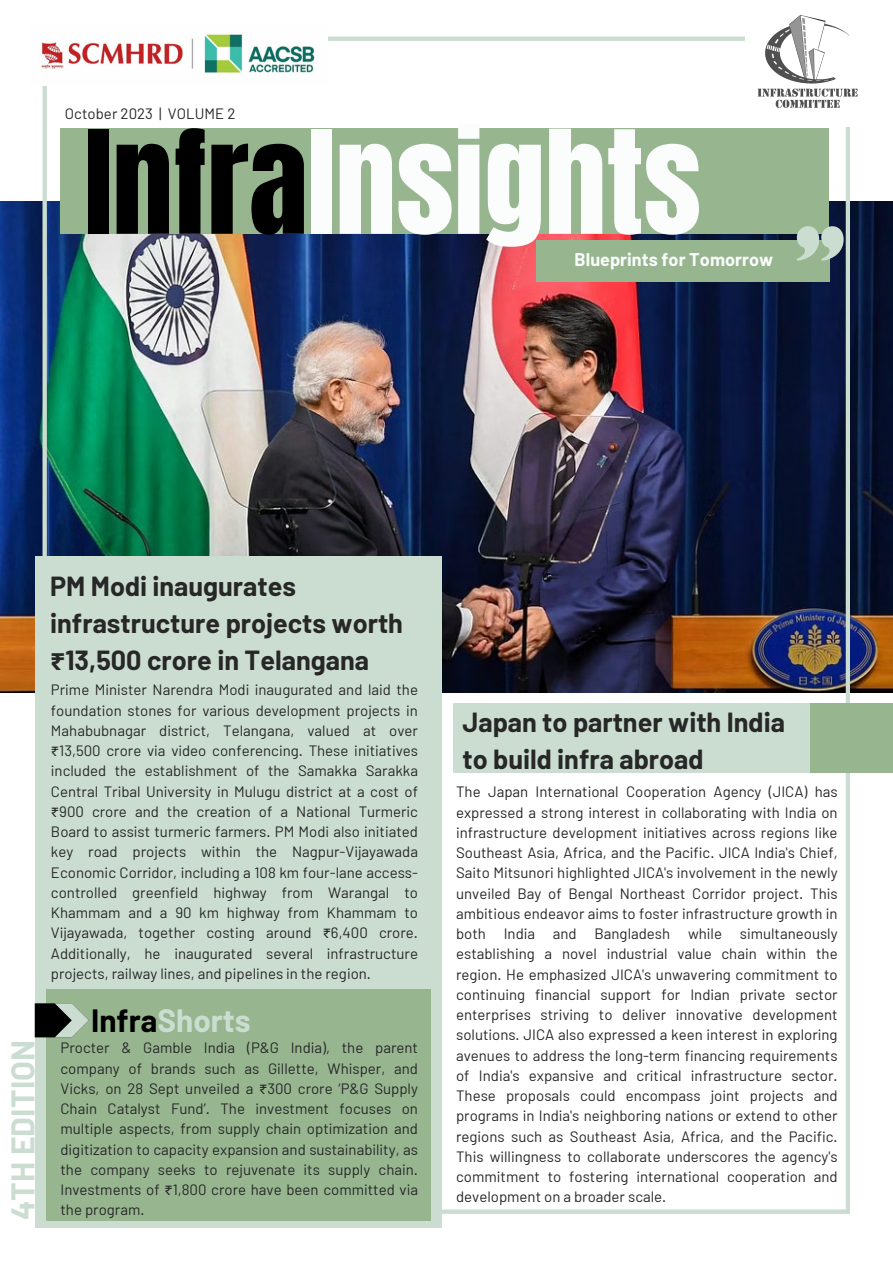
<style>
.page{position:relative;width:893px;height:1264px;background:#fff}
.page>*{position:absolute;margin:0;border:0;box-sizing:border-box;transform-origin:0 0}
.t1{font:121.65px "Anton";color:#fbfcfc}
.t2{font:700 31.95px "Barlow";letter-spacing:.005em;color:#cbddd1}
.t3{font:700 31.5px "Barlow";color:#cbddd1}
.t4{font:700 27px/37px "Barlow";color:#272727}
.t5{font:700 18px "Barlow";letter-spacing:.005em;color:#fbfcfc}
.t6{font:15px/20.2px "Barlow";color:#272727;text-align:justify}
.s1{color:#000}
.s2{font-family:"Noto Sans Gurmukhi"}
</style>
<div class="page">
<img style="left:0;top:202px;width:892px;height:490px">
<img style="left:42px;top:37px;width:808px;height:1176px">
<img style="left:41px;top:34px;width:287px;height:52px">
<div style="left:536px;top:240px;width:293px;height:42px;background:#97b690"></div>
<div style="left:60px;top:128px;width:769px;height:106px;background:#97b690"></div>
<svg style="left:796px;top:226px;width:47px;height:35px"></svg>
<div style="left:744px;top:4px;width:123px;height:122px;background:#fff"></div>
<img style="left:733px;top:15px;width:125px;height:101px">
<div style="left:35px;top:557px;width:406px;height:671px;background:#cbddd1"></div>
<div style="left:454px;top:703px;width:438px;height:70px;background:#cbddd1"></div>
<div style="left:46px;top:988px;width:384px;height:232px;background:#97b690"></div>
<div style="left:809px;top:703px;width:83px;height:70px;background:#97b690"></div>
<svg style="left:35px;top:1003px;width:54px;height:34px"></svg>
<p class="t6" style="left:65px;top:103px;width:172px">October 2023 | VOLUME 2</p>
<p class="t1" style="left:85px;top:95px;width:618px"><span class="s1">Infra</span>Insights</p>
<p class="t5" style="left:574px;top:248px;width:200px">Blueprints for Tomorrow</p>
<p class="t2" style="left:3px;top:1220px;width:182px;rotate:-90deg">4TH EDITION</p>
<p class="t4" style="left:50px;top:566px;width:354px">PM Modi inaugurates infrastructure projects worth <span class="s2">₹</span>13,500 crore in Telangana</p>
<p class="t6" style="left:51px;top:679px;width:368px">Prime Minister Narendra Modi inaugurated and laid the foundation stones for various development projects in Mahabubnagar district, Telangana, valued at over <span class="s2">₹</span>13,500 crore via video conferencing. These initiatives included the establishment of the Samakka Sarakka Central Tribal University in Mulugu district at a cost of <span class="s2">₹</span>900 crore and the creation of a National Turmeric Board to assist turmeric farmers. PM Modi also initiated key road projects within the Nagpur-Vijayawada Economic Corridor, including a 108 km four-lane access&shy;controlled greenfield highway from Warangal to Khammam and a 90 km highway from Khammam to Vijayawada, together costing around <span class="s2">₹</span>6,400 crore.<br>Additionally, he inaugurated several infrastructure projects, railway lines, and pipelines in the region.</p>
<p class="t3" style="left:91px;top:1000px;width:161px"><span class="s1">Infra</span>Shorts</p>
<p class="t6" style="left:60px;top:1037px;width:359px">Procter &amp; Gamble India (P&amp;G India), the parent company of brands such as Gillette, Whisper, and Vicks, on 28 Sept unveiled a <span class="s2">₹</span>300 crore ‘P&amp;G Supply Chain Catalyst Fund’. The investment focuses on multiple aspects, from supply chain optimization and digitization to capacity expansion and sustainability, as the company seeks to rejuvenate its supply chain.<br>Investments of <span class="s2">₹</span>1,800 crore have been committed via the program.</p>
<p class="t4" style="left:462px;top:702px;width:324px">Japan to partner with India to build infra abroad</p>
<p class="t6" style="left:456px;top:781px;width:383px">The Japan International Cooperation Agency (JICA) has expressed a strong interest in collaborating with India on infrastructure development initiatives across regions like Southeast Asia, Africa, and the Pacific. JICA India's Chief, Saito Mitsunori highlighted JICA's involvement in the newly unveiled Bay of Bengal Northeast Corridor project. This ambitious endeavor aims to foster infrastructure growth in both India and Bangladesh while simultaneously establishing a novel industrial value chain within the region. He emphasized JICA's unwavering commitment to continuing financial support for Indian private sector enterprises striving to deliver innovative development solutions. JICA also expressed a keen interest in exploring avenues to address the long-term financing requirements of India's expansive and critical infrastructure sector.<br>These proposals could encompass joint projects and programs in India's neighboring nations or extend to other regions such as Southeast Asia, Africa, and the Pacific.<br>This willingness to collaborate underscores the agency's commitment to fostering international cooperation and development on a broader scale.</p>
</div>
